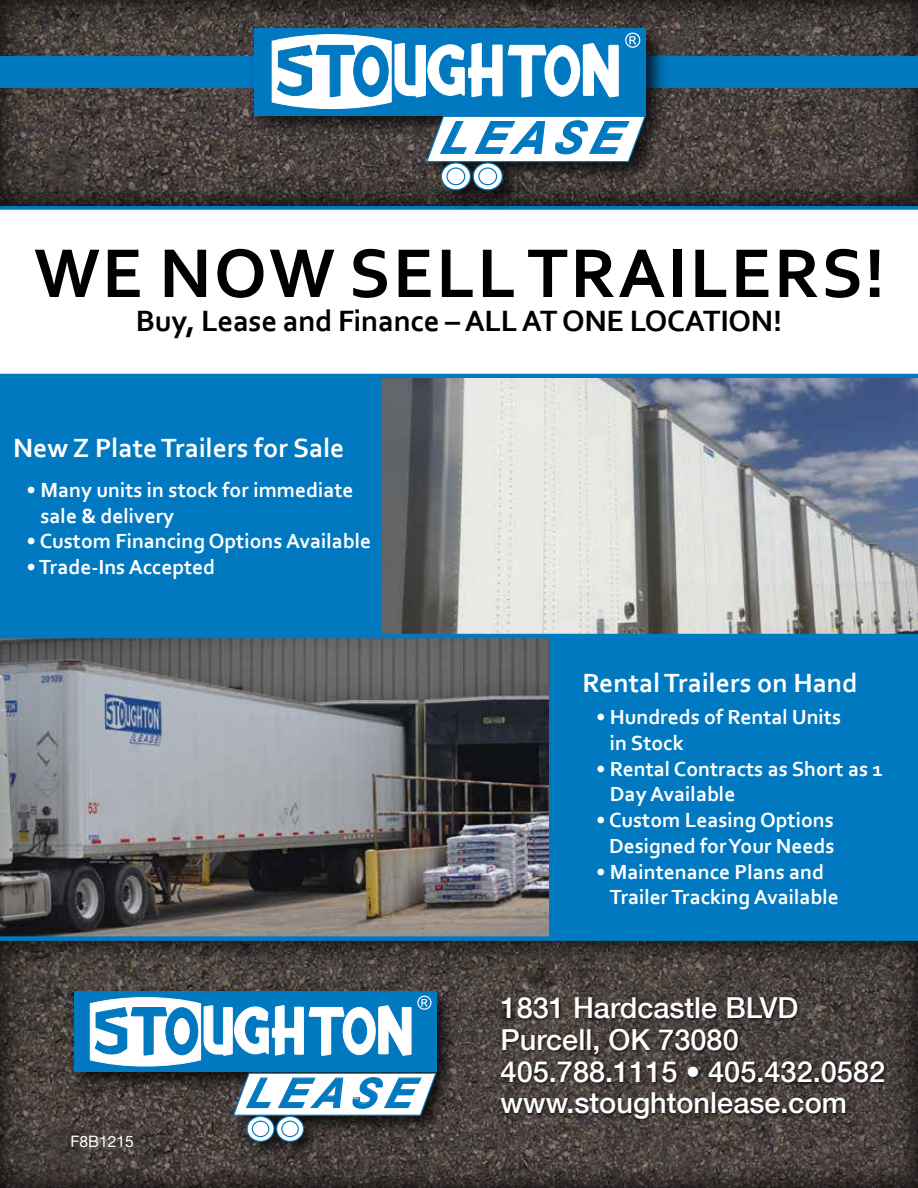
<style>
.page{position:relative;width:918px;height:1188px;background:#fff}
.page>*{position:absolute;margin:0;border:0;box-sizing:border-box;transform-origin:0 0}
.t1{font:700 72.45px "Corbel";letter-spacing:.03em;color:#000}
.t2{font:italic 700 44.25px "Arial";color:#0079c1}
.t3{font:italic 700 41.1px "Arial";color:#0079c1}
.t4{font:700 30.75px "Corbel";letter-spacing:-.01em;color:#000}
.t5{font:500 28.95px/31.7px "Helvetica Neue";color:#fff}
.t6{font:700 27.6px "Corbel";color:#fff}
.t7{font:700 21.45px/25.7px "Corbel";color:#fff}
.t8{font:15.75px "Helvetica Neue";color:#fff}
</style>
<div class="page">
<div style="left:0;top:205px;width:918px;height:5px;background:#0079c1"></div>
<div style="left:0;top:0;width:918px;height:207px;background:#000;opacity:.75"></div>
<div style="left:0;top:56px;width:918px;height:32px;background:#0079c1"></div>
<img style="left:245px;top:18px;width:428px;height:192px">
<div style="left:254px;top:28px;width:392px;height:87px;background:#0079c1"></div>
<div style="left:545px;top:45px;width:35px;height:51px;background:#fff;border-radius:50%"></div>
<div style="left:554px;top:57px;width:16px;height:28px;background:#0079c1;border-radius:50%"></div>
<div style="left:545px;top:45px;width:35px;height:51px;border:1px solid #fff;border-radius:50%"></div>
<svg style="left:583px;top:43px;width:36px;height:54px"></svg>
<svg style="left:508px;top:45px;width:38px;height:52px"></svg>
<div style="left:554px;top:57px;width:17px;height:28px;border:1px solid #0079c1;border-radius:50%"></div>
<svg style="left:272px;top:34px;width:230px;height:75px"></svg>
<svg style="left:625px;top:33px;width:15px;height:15px"></svg>
<div style="left:363px;top:57px;width:16px;height:28px;background:#fff;border-radius:50%"></div>
<div style="left:363px;top:57px;width:16px;height:28px;border:1px solid #fff;border-radius:50%"></div>
<svg style="left:441px;top:163px;width:29px;height:27px"></svg>
<div style="left:441px;top:162px;width:30px;height:28px;border:1px solid #0079c1;border-radius:50%"></div>
<svg style="left:473px;top:163px;width:29px;height:27px"></svg>
<div style="left:473px;top:162px;width:30px;height:28px;border:1px solid #0079c1;border-radius:50%"></div>
<div style="left:447px;top:168px;width:18px;height:17px;background:#fff;border-radius:50%"></div>
<div style="left:446px;top:167px;width:19px;height:18px;border:1px solid #0079c1;border-radius:50%"></div>
<svg style="left:425px;top:115px;width:222px;height:48px"></svg>
<div style="left:479px;top:168px;width:18px;height:17px;background:#fff;border-radius:50%"></div>
<div style="left:478px;top:167px;width:19px;height:18px;border:1px solid #0079c1;border-radius:50%"></div>
<div style="left:0;top:938px;width:918px;height:250px;background:#000;opacity:.75"></div>
<img style="left:65px;top:982px;width:397px;height:185px">
<div style="left:74px;top:991px;width:363px;height:81px;background:#0079c1"></div>
<div style="left:343px;top:1007px;width:32px;height:48px;background:#fff;border-radius:50%"></div>
<div style="left:352px;top:1018px;width:15px;height:26px;background:#0079c1;border-radius:50%"></div>
<div style="left:343px;top:1007px;width:32px;height:48px;border:1px solid #fff;border-radius:50%"></div>
<svg style="left:378px;top:1006px;width:33px;height:49px"></svg>
<div style="left:352px;top:1018px;width:15px;height:26px;border:1px solid #0079c1;border-radius:50%"></div>
<svg style="left:90px;top:997px;width:254px;height:69px"></svg>
<svg style="left:417px;top:996px;width:15px;height:14px"></svg>
<div style="left:174px;top:1019px;width:15px;height:25px;background:#fff;border-radius:50%"></div>
<div style="left:174px;top:1018px;width:15px;height:26px;border:1px solid #fff;border-radius:50%"></div>
<svg style="left:247px;top:1116px;width:27px;height:25px"></svg>
<div style="left:247px;top:1116px;width:28px;height:26px;border:1px solid #0079c1;border-radius:50%"></div>
<svg style="left:277px;top:1116px;width:27px;height:25px"></svg>
<div style="left:276px;top:1116px;width:28px;height:26px;border:1px solid #0079c1;border-radius:50%"></div>
<div style="left:252px;top:1121px;width:17px;height:16px;background:#fff;border-radius:50%"></div>
<div style="left:252px;top:1121px;width:17px;height:16px;border:1px solid #0079c1;border-radius:50%"></div>
<svg style="left:232px;top:1072px;width:206px;height:45px"></svg>
<div style="left:282px;top:1121px;width:16px;height:16px;background:#fff;border-radius:50%"></div>
<div style="left:281px;top:1121px;width:18px;height:16px;border:1px solid #0079c1;border-radius:50%"></div>
<img style="left:0;top:638px;width:550px;height:298px">
<hr style="left:0;top:374px;width:918px;height:4px;background:#0079c1">
<div style="left:550px;top:637px;width:368px;height:302px;background:#0079c1"></div>
<div style="left:0;top:375px;width:382px;height:260px;background:#0079c1"></div>
<img style="left:382px;top:378px;width:536px;height:256px">
<hr style="left:0;top:634px;width:918px;height:4px;background:#0079c1">
<div style="left:0;top:936px;width:918px;height:5px;background:#0079c1"></div>
<div style="left:500px;top:996px;width:388px;height:127px;background:#000;opacity:.75"></div>
<h2 class="t2" style="left:439px;top:108px;width:197px">LEASE</h2>
<h1 class="t1" style="left:34px;top:228px;width:853px">WE NOW SELL TRAILERS!</h1>
<h3 class="t4" style="left:136px;top:302px;width:648px">Buy, Lease and Finance – ALL AT ONE LOCATION!</h3>
<p class="t6" style="left:13px;top:431px;width:333px">New Z Plate Trailers for Sale</p>
<p class="t7" style="left:41px;top:476px;width:315px;text-indent:-14px">• Many units in stock for immediate sale &amp; delivery</p>
<p class="t7" style="left:27px;top:528px;width:346px">• Custom Financing Options Available</p>
<p class="t7" style="left:27px;top:553px;width:190px">• Trade-Ins Accepted</p>
<p class="t8" style="left:70px;top:1132px;width:65px">F8B1215</p>
<h3 class="t3" style="left:245px;top:1066px;width:183px">LEASE</h3>
<p class="t6" style="left:583px;top:666px;width:277px">Rental Trailers on Hand</p>
<p class="t7" style="left:610px;top:704px;width:233px;text-indent:-14px">• Hundreds of Rental Units in Stock</p>
<p class="t7" style="left:610px;top:755px;width:275px;text-indent:-14px">• Rental Contracts as Short as 1<br>Day Available</p>
<p class="t7" style="left:596px;top:807px;width:240px;text-align:right">• Custom Leasing Options<br>Designed for Your Needs</p>
<p class="t7" style="left:610px;top:858px;width:231px;text-indent:-14px">• Maintenance Plans and<br>Trailer Tracking Available</p>
<h3 class="t5" style="left:501px;top:992px;width:386px">1831 Hardcastle BLVD<br>Purcell, OK 73080<br>405.788.1115 • 405.432.0582 www.stoughtonlease.com</h3>
</div>
